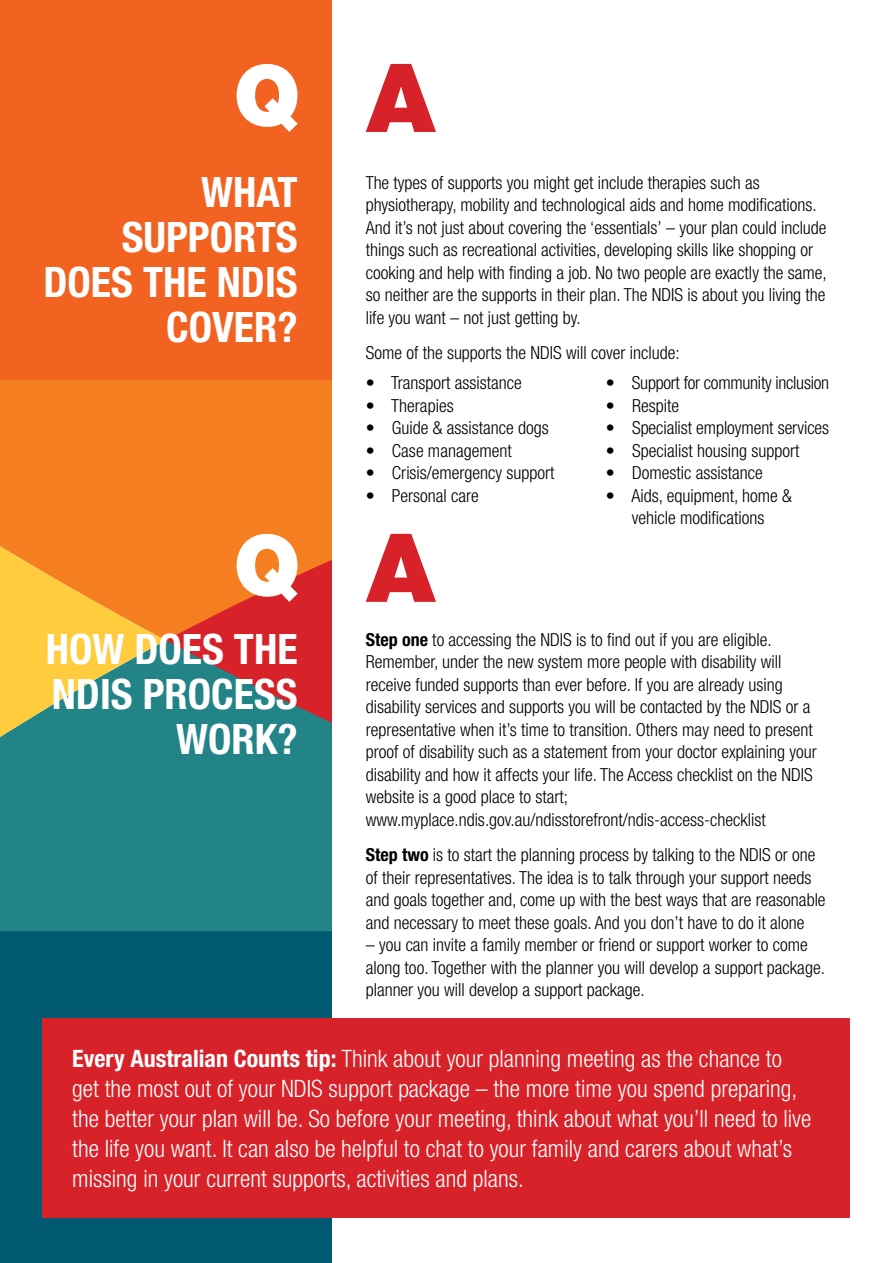
<style>
.page{position:relative;width:893px;height:1263px;background:#fff}
.page>*{position:absolute;margin:0;border:0;box-sizing:border-box;transform-origin:0 0}
.t1{font:700 condensed 42px/45px "Helvetica Neue";color:#fff;text-align:right}
.t2{font:300 condensed 24px/30px "Helvetica Neue";color:#fff}
.t3{font:300 condensed 18px/22.5px "Helvetica Neue";color:#000}
.s1{font-weight:700}
</style>
<div class="page">
<div style="left:0;top:172px;width:332px;height:208px;background:#f26322"></div>
<div style="left:0;top:931px;width:332px;height:151px;background:#005971"></div>
<svg style="left:0;top:640px;width:332px;height:291px;background:#327b7d"></svg>
<svg style="left:0;top:380px;width:332px;height:260px;background:#f27520"></svg>
<svg style="left:0;top:538px;width:166px;height:207px;background:#bfa34a"></svg>
<div style="left:0;top:0;width:332px;height:187px;background:#f26322"></div>
<div style="left:0;top:1065px;width:332px;height:198px;background:#005971"></div>
<svg style="left:237px;top:64px;width:61px;height:68px"></svg>
<svg style="left:366px;top:64px;width:70px;height:68px"></svg>
<svg style="left:237px;top:534px;width:61px;height:68px"></svg>
<svg style="left:366px;top:534px;width:70px;height:68px"></svg>
<div style="left:43px;top:1018px;width:807px;height:200px;background:#d72229"></div>
<h1 class="t1" style="left:43px;top:169px;width:256px">WHAT<br>SUPPORTS<br>DOES THE NDIS<br>COVER?</h1>
<p class="t3" style="left:366px;top:171px;width:462px">The types of supports you might get include therapies such as physiotherapy, mobility and technological aids and home modifications.<br>And it’s not just about covering the ‘essentials’ – your plan could include things such as recreational activities, developing skills like shopping or cooking and help with finding a job. No two people are exactly the same, so neither are the supports in their plan. The NDIS is about you living the life you want – not just getting by.</p>
<p class="t3" style="left:366px;top:341px;width:315px">Some of the supports the NDIS will cover include:</p>
<p class="t3" style="left:366px;top:372px;width:158px">• Transport assistance</p>
<p class="t3" style="left:366px;top:394px;width:89px">• Therapies</p>
<p class="t3" style="left:366px;top:417px;width:185px">• Guide &amp; assistance dogs</p>
<p class="t3" style="left:366px;top:439px;width:148px">• Case management</p>
<p class="t3" style="left:366px;top:462px;width:190px">• Crisis/emergency support</p>
<p class="t3" style="left:366px;top:484px;width:115px">• Personal care</p>
<p class="t3" style="left:606px;top:372px;width:225px">• Support for community inclusion</p>
<p class="t3" style="left:606px;top:394px;width:75px">• Respite</p>
<p class="t3" style="left:606px;top:417px;width:225px">• Specialist employment services</p>
<p class="t3" style="left:606px;top:439px;width:195px">• Specialist housing support</p>
<p class="t3" style="left:606px;top:462px;width:158px">• Domestic assistance</p>
<p class="t3" style="left:606px;top:484px;width:187px;text-align:center">• Aids, equipment, home &amp; vehicle modifications</p>
<h1 class="t1" style="left:46px;top:626px;width:253px">HOW DOES THE<br>NDIS PROCESS<br>WORK?</h1>
<p class="t3" style="left:366px;top:628px;width:453px"><span class="s1">Step one</span> to accessing the NDIS is to find out if you are eligible.<br>Remember, under the new system more people with disability will receive funded supports than ever before. If you are already using disability services and supports you will be contacted by the NDIS or a representative when it’s time to transition. Others may need to present proof of disability such as a statement from your doctor explaining your disability and how it affects your life. The Access checklist on the NDIS website is a good place to start; www.myplace.ndis.gov.au/ndisstorefront/ndis-access-checklist</p>
<p class="t3" style="left:366px;top:843px;width:461px"><span class="s1">Step two</span> is to start the planning process by talking to the NDIS or one of their representatives. The idea is to talk through your support needs and goals together and, come up with the best ways that are reasonable and necessary to meet these goals. And you don’t have to do it alone</p>
<p class="t3" style="left:366px;top:933px;width:461px">– you can invite a family member or friend or support worker to come along too. Together with the planner you will develop a support package. planner you will develop a support package.</p>
<p class="t2" style="left:72px;top:1044px;width:741px"><span class="s1">Every Australian Counts tip:</span> Think about your planning meeting as the chance to get the most out of your NDIS support package – the more time you spend preparing, the better your plan will be. So before your meeting, think about what you’ll need to live the life you want. It can also be helpful to chat to your family and carers about what’s missing in your current supports, activities and plans.</p>
</div>
